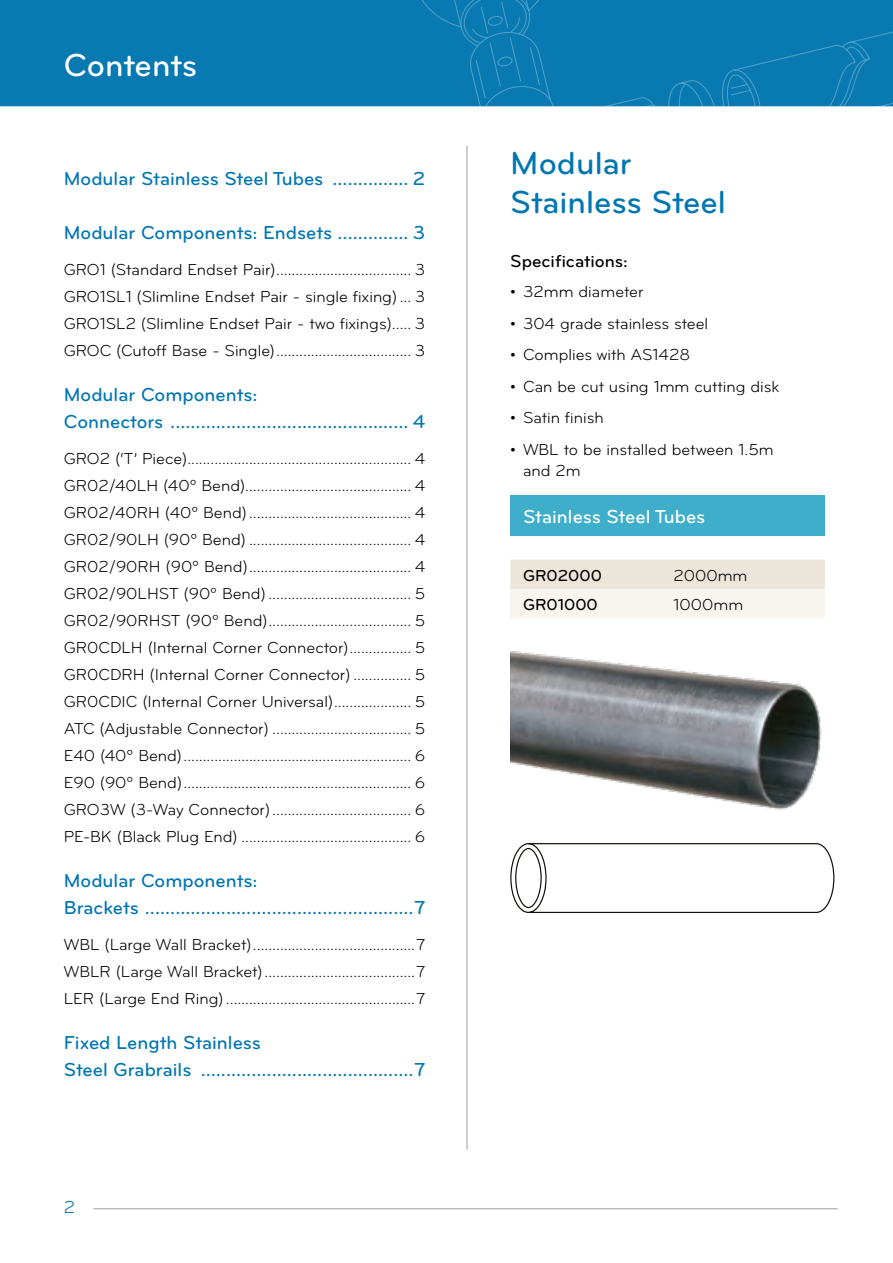
<style>
.page{position:relative;width:893px;height:1263px;background:#fff}
.page>*{position:absolute;margin:0;border:0;box-sizing:border-box;transform-origin:0 0}
.t1{font:500 33px/39.6px "Bryant";color:#0076b1}
.t2{font:500 33px "Bryant";letter-spacing:-.005em;color:#fff}
.t3{font:500 19.5px/27px "Bryant";color:#0076b1}
.t4{font:500 19.5px "Bryant";color:#fff}
.t5{font:500 18px "Bryant";color:#000}
.t6{font:18px "Bryant";color:#0076b1}
.t7{font:16.5px/27px "Bryant";color:#000;text-align:justify}
.t8{font:500 16.5px "Bryant";color:#000}
</style>
<div class="page">
<div style="left:0;top:0;width:412px;height:106px;background:#087ab1"></div>
<div style="left:412px;top:0;width:481px;height:107px;background:#087ab1"></div>
<hr style="left:94px;top:1208px;width:744px;height:1px;background:#9d9d9c">
<img style="left:510px;top:651px;width:312px;height:159px">
<div style="left:510px;top:495px;width:315px;height:40px;background:#3faeca"></div>
<svg style="left:510px;top:560px;width:315px;height:58px"></svg>
<svg style="left:510px;top:843px;width:324px;height:70px"></svg>
<hr style="left:467px;top:146px;width:1px;height:1003px;background:#9d9d9c">
<h1 class="t2" style="left:64px;top:52px;width:135px">Contents</h1>
<p class="t3" style="left:64px;top:166px;width:363px">Modular Stainless Steel Tubes ............... 2</p>
<p class="t3" style="left:64px;top:220px;width:363px">Modular Components: Endsets .............. 3</p>
<p class="t7" style="left:64px;top:257px;width:363px">GRO1 (Standard Endset Pair) ................................... 3<br>GRO1SL1 (Slimline Endset Pair - single fixing) ... 3<br>GRO1SL2 (Slimline Endset Pair - two fixings) ..... 3<br>GROC (Cutoff Base - Single) ................................... 3</p>
<p class="t3" style="left:64px;top:382px;width:363px">Modular Components:<br>Connectors ............................................... 4</p>
<p class="t7" style="left:64px;top:446px;width:363px">GRO2 (‘T’ Piece) .......................................................... 4<br>GR02/40LH (40º Bend)........................................... 4<br>GR02/40RH (40º Bend) .......................................... 4<br>GR02/90LH (90º Bend) .......................................... 4<br>GR02/90RH (90º Bend) .......................................... 4<br>GR02/90LHST (90º Bend) ..................................... 5<br>GR02/90RHST (90º Bend) ..................................... 5<br>GR0CDLH (Internal Corner Connector) ................ 5<br>GR0CDRH (Internal Corner Connector) ............... 5<br>GR0CDIC (Internal Corner Universal) .................... 5<br>ATC (Adjustable Connector) .................................... 5<br>E40 (40º Bend) ........................................................... 6<br>E90 (90º Bend) ........................................................... 6<br>GRO3W (3-Way Connector) .................................... 6<br>PE-BK (Black Plug End) ............................................ 6</p>
<p class="t3" style="left:64px;top:868px;width:363px">Modular Components:<br>Brackets .....................................................7</p>
<p class="t7" style="left:64px;top:932px;width:363px">WBL (Large Wall Bracket) ..........................................7<br>WBLR (Large Wall Bracket) .......................................7<br>LER (Large End Ring) .................................................7</p>
<p class="t3" style="left:64px;top:1030px;width:363px">Fixed Length Stainless<br>Steel Grabrails ..........................................7</p>
<p class="t6" style="left:64px;top:1200px;width:13px">2</p>
<h1 class="t1" style="left:510px;top:145px;width:217px">Modular<br>Stainless Steel</h1>
<p class="t5" style="left:510px;top:254px;width:119px">Specifications:</p>
<p class="t7" style="left:510px;top:279px;width:135px">• 32mm diameter</p>
<p class="t7" style="left:510px;top:311px;width:199px">• 304 grade stainless steel</p>
<p class="t7" style="left:510px;top:342px;width:182px">• Complies with AS1428</p>
<p class="t7" style="left:510px;top:374px;width:271px">• Can be cut using 1mm cutting disk</p>
<p class="t7" style="left:510px;top:405px;width:95px">• Satin finish</p>
<p class="t7" style="left:523px;top:440px;width:252px;line-height:21px;text-indent:-13px">• WBL to be installed between 1.5m and 2m</p>
<p class="t4" style="left:523px;top:508px;width:184px">Stainless Steel Tubes</p>
<p class="t8" style="left:523px;top:569px;width:80px">GR02000</p>
<p class="t7" style="left:674px;top:563px;width:75px">2000mm</p>
<p class="t8" style="left:523px;top:598px;width:76px">GR01000</p>
<p class="t7" style="left:674px;top:592px;width:71px">1000mm</p>
</div>
